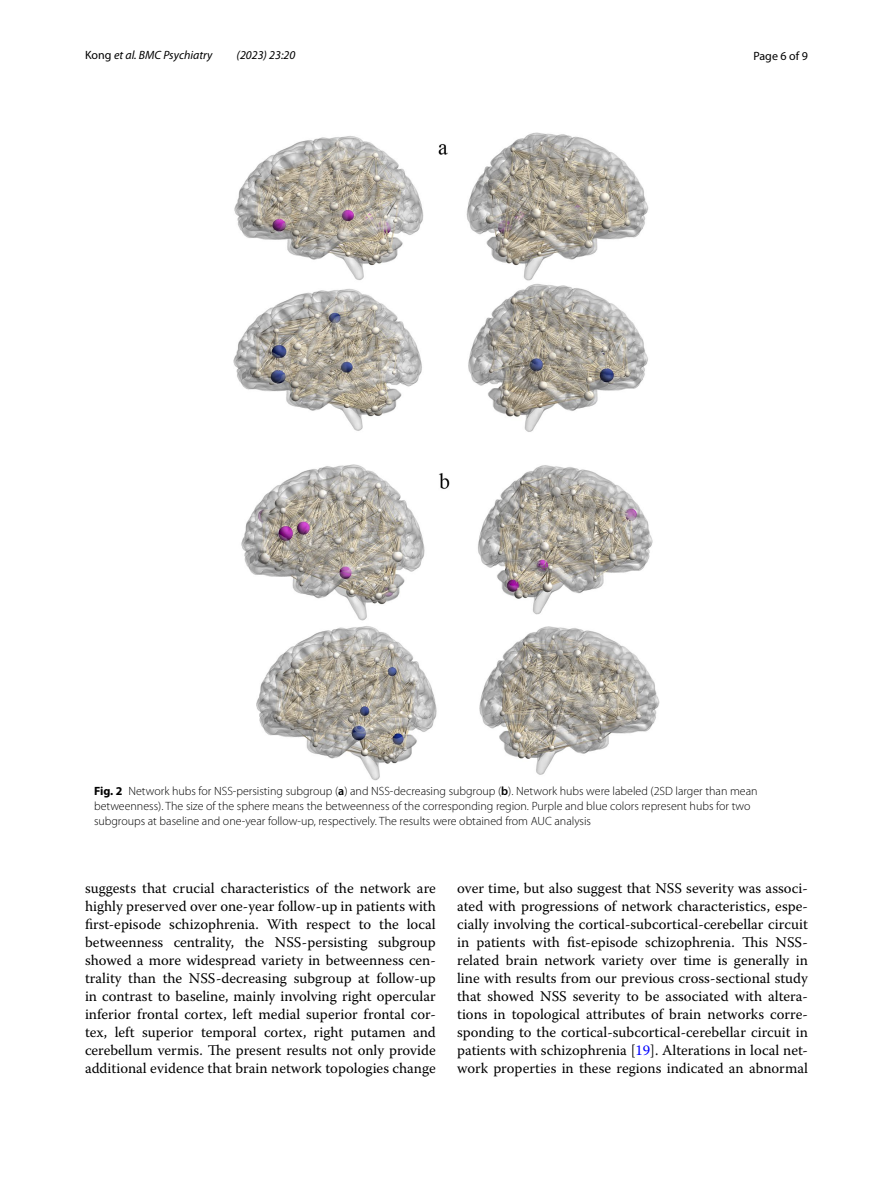
<style>
.page{position:relative;width:893px;height:1187px;background:#fff}
.page>*{position:absolute;margin:0;border:0;box-sizing:border-box;transform-origin:0 0}
.t1{font:14.7px/18px "Warnock Pro";color:#000;text-align:justify}
.t2{font:300 12px/15px "Myriad Pro";color:#000}
.t3{font:italic 12px "Myriad Pro";color:#000}
.t4{font:12px "Myriad Pro";color:#000}
.s1{font-style:normal}
.s2{font-weight:700}
.s3{font-weight:600}
.s4{color:#00f}
</style>
<div class="page">
<img style="left:234px;top:133px;width:425px;height:647px">
<p class="t3" style="left:85px;top:48px;width:129px"><span class="s1">Kong</span> et al. BMC Psychiatry</p>
<p class="t3" style="left:237px;top:48px;width:60px">(2023) 23:20</p>
<p class="t4" style="left:753px;top:48px;width:56px">Page 6 of 9</p>
<p class="t2" style="left:94px;top:783px;width:665px"><span class="s2">Fig. 2</span> Network hubs for NSS-persisting subgroup (<span class="s3">a</span>) and NSS-decreasing subgroup (<span class="s3">b</span>). Network hubs were labeled (2SD larger than mean betweenness). The size of the sphere means the betweenness of the corresponding region. Purple and blue colors represent hubs for two subgroups at baseline and one-year follow-up, respectively. The results were obtained from AUC analysis</p>
<p class="t1" style="left:85px;top:878px;width:352px">suggests that crucial characteristics of the network are highly preserved over one-year follow-up in patients with first-episode schizophrenia. With respect to the local betweenness centrality, the NSS-persisting subgroup showed a more widespread variety in betweenness cen&shy;trality than the NSS-decreasing subgroup at follow-up in contrast to baseline, mainly involving right opercular inferior frontal cortex, left medial superior frontal cor&shy;tex, left superior temporal cortex, right putamen and cerebellum vermis. The present results not only provide additional evidence that brain network topologies change</p>
<p class="t1" style="left:457px;top:878px;width:352px">over time, but also suggest that NSS severity was associ&shy;ated with progressions of network characteristics, espe&shy;cially involving the cortical-subcortical-cerebellar circuit in patients with fist-episode schizophrenia. This NSS&shy;related brain network variety over time is generally in line with results from our previous cross-sectional study that showed NSS severity to be associated with altera&shy;tions in topological attributes of brain networks corre&shy;sponding to the cortical-subcortical-cerebellar circuit in patients with schizophrenia [<span class="s4">19</span>]. Alterations in local net&shy;work properties in these regions indicated an abnormal</p>
</div>
